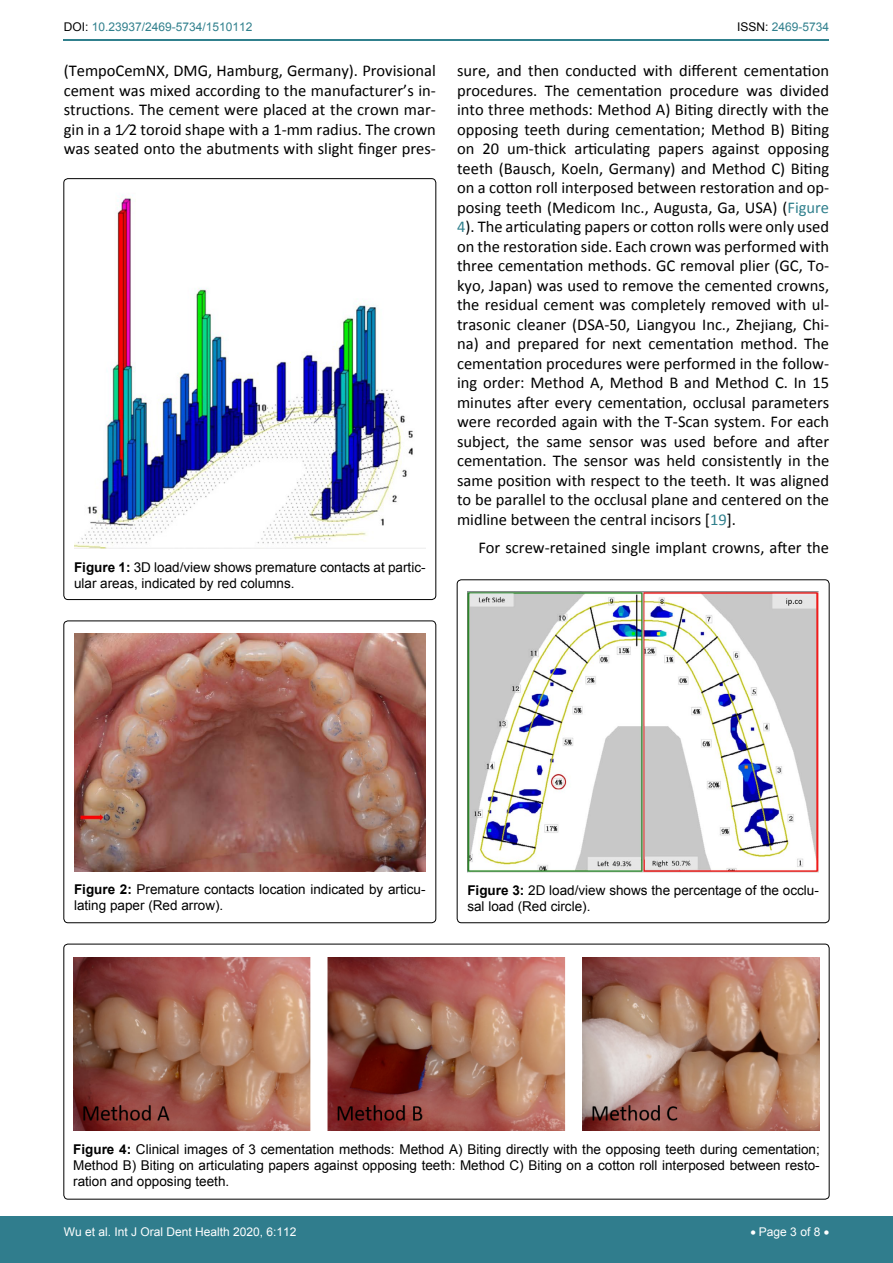
<style>
.page{position:relative;width:893px;height:1263px;background:#fff}
.page>*{position:absolute;margin:0;border:0;box-sizing:border-box;transform-origin:0 0}
.t1{font:16.5px/19.5px "Calibri";color:#000;text-align:justify}
.t2{font:13.5px/16.2px "Arial";color:#000}
.t3{font:12px "Arial";color:#fff}
.t4{font:12px "Arial";color:#30808d}
.s1{color:#000}
.s2{font-weight:700}
.s3{color:#30808d}
</style>
<div class="page">
<hr style="left:64px;top:40px;width:765px;height:1px;background:#30808d">
<div style="left:0;top:1217px;width:893px;height:46px;background:#307d8d"></div>
<div style="left:64px;top:944px;width:765px;height:255px;border:1px solid #000;border-radius:4px"></div>
<img style="left:73px;top:957px;width:747px;height:174px">
<div style="left:64px;top:179px;width:372px;height:421px;border:1px solid #000;border-radius:4px"></div>
<img style="left:74px;top:194px;width:352px;height:355px">
<div style="left:64px;top:621px;width:372px;height:302px;border:1px solid #000;border-radius:4px"></div>
<img style="left:74px;top:633px;width:352px;height:238px">
<div style="left:457px;top:580px;width:372px;height:343px;border:1px solid #000;border-radius:4px"></div>
<img style="left:467px;top:591px;width:352px;height:281px">
<p class="t4" style="left:64px;top:19px;width:190px"><span class="s1">DOI:</span> 10.23937/2469-5734/1510112</p>
<p class="t4" style="left:737px;top:19px;width:94px"><span class="s1">ISSN:</span> 2469-5734</p>
<p class="t1" style="left:64px;top:61px;width:374px">(TempoCemNX, DMG, Hamburg, Germany). Provisional cement was mixed according to the manufacturer’s in&shy;structions. The cement were placed at the crown mar&shy;gin in a 1⁄2 toroid shape with a 1-mm radius. The crown was seated onto the abutments with slight finger pres-</p>
<p class="t2" style="left:74px;top:559px;width:353px"><span class="s2">Figure 1:</span> 3D load/view shows premature contacts at partic&shy;ular areas, indicated by red columns.</p>
<p class="t1" style="left:457px;top:61px;width:374px">sure, and then conducted with different cementation procedures. The cementation procedure was divided into three methods: Method A) Biting directly with the opposing teeth during cementation; Method B) Biting on 20 um-thick articulating papers against opposing teeth (Bausch, Koeln, Germany) and Method C) Biting on a cotton roll interposed between restoration and op&shy;posing teeth (Medicom Inc., Augusta, Ga, USA) (<span class="s3">Figure 4</span>). The articulating papers or cotton rolls were only used on the restoration side. Each crown was performed with three cementation methods. GC removal plier (GC, To&shy;kyo, Japan) was used to remove the cemented crowns, the residual cement was completely removed with ul&shy;trasonic cleaner (DSA-50, Liangyou Inc., Zhejiang, Chi&shy;na) and prepared for next cementation method. The cementation procedures were performed in the follow&shy;ing order: Method A, Method B and Method C. In 15 minutes after every cementation, occlusal parameters were recorded again with the T-Scan system. For each subject, the same sensor was used before and after cementation. The sensor was held consistently in the same position with respect to the teeth. It was aligned to be parallel to the occlusal plane and centered on the midline between the central incisors [<span class="s3">19</span>].</p>
<p class="t1" style="left:478px;top:538px;width:352px">For screw-retained single implant crowns, after the</p>
<p class="t2" style="left:74px;top:881px;width:353px"><span class="s2">Figure 2:</span> Premature contacts location indicated by articu&shy;lating paper (Red arrow).</p>
<p class="t2" style="left:467px;top:882px;width:353px"><span class="s2">Figure 3:</span> 2D load/view shows the percentage of the occlu&shy;sal load (Red circle).</p>
<p class="t2" style="left:73px;top:1141px;width:748px;text-align:justify"><span class="s2">Figure 4:</span> Clinical images of 3 cementation methods: Method A) Biting directly with the opposing teeth during cementation; Method B) Biting on articulating papers against opposing teeth: Method C) Biting on a cotton roll interposed between resto&shy;ration and opposing teeth.</p>
<p class="t3" style="left:64px;top:1223px;width:234px">Wu et al. Int J Oral Dent Health 2020, 6:112</p>
<p class="t3" style="left:750px;top:1223px;width:80px">• Page 3 of 8 •</p>
</div>
